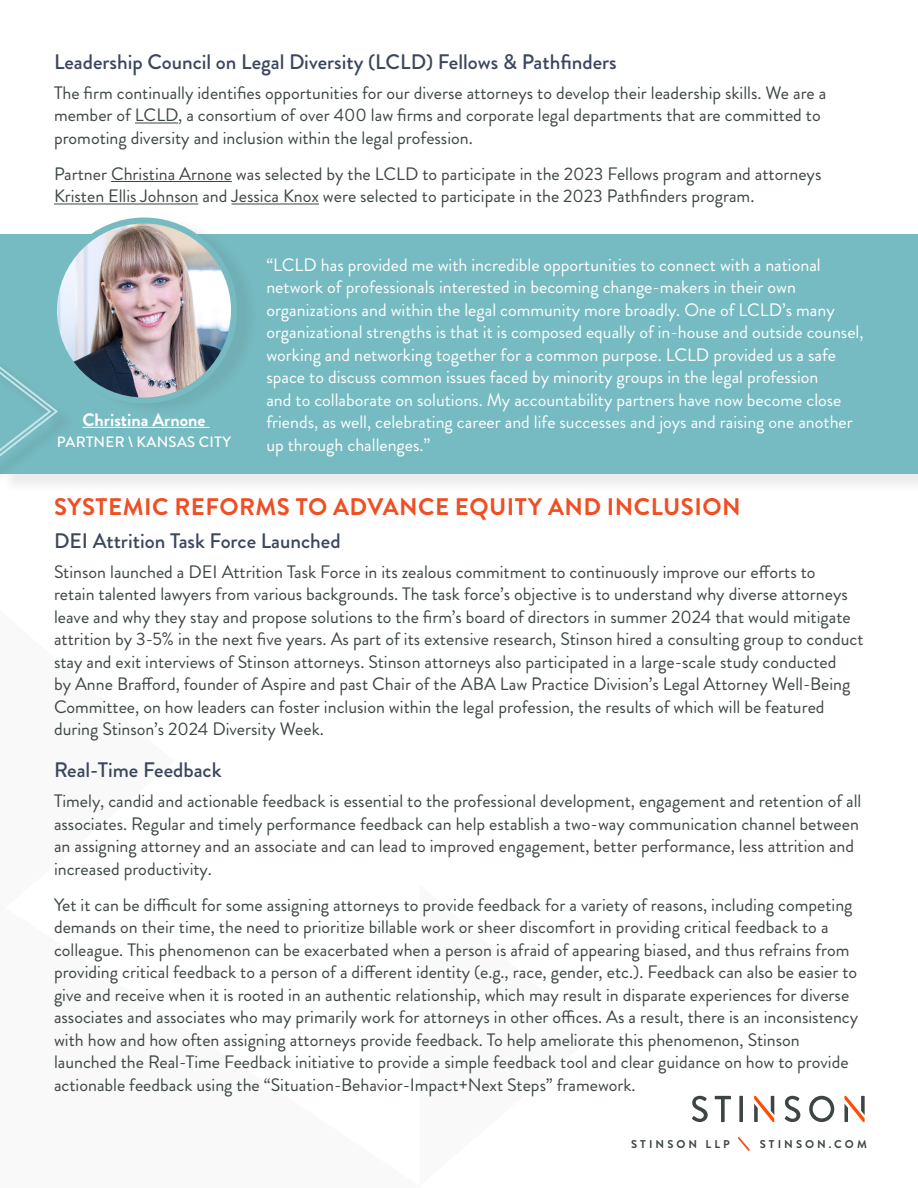
<style>
.page{position:relative;width:918px;height:1188px;background:#fff}
.page>*{position:absolute;margin:0;border:0;box-sizing:border-box;transform-origin:0 0}
.t1{font:700 24px "Brandon Grotesque";letter-spacing:.02em;color:#f04e23}
.t2{font:500 21px "Brandon Grotesque";color:#3c465f}
.t3{font:18px/22.5px "Brandon Grotesque";color:#3d4644}
.t4{font:18px/22.5px "Brandon Grotesque";color:#fff}
.t5{font:700 18px "Brandon Grotesque";color:#fff}
.t6{font:500 15px "Brandon Grotesque";letter-spacing:.02em;color:#fff}
.t7{font:700 11.25px "Brandon Grotesque";letter-spacing:.27em;color:#3d4644}
</style>
<div class="page">
<svg style="left:738px;top:1137px;width:11px;height:14px"></svg>
<svg style="left:754px;top:1096px;width:20px;height:26px"></svg>
<svg style="left:692px;top:1096px;width:16px;height:26px"></svg>
<svg style="left:715px;top:1096px;width:16px;height:26px"></svg>
<svg style="left:739px;top:1096px;width:4px;height:26px"></svg>
<svg style="left:785px;top:1096px;width:15px;height:26px"></svg>
<svg style="left:809px;top:1096px;width:25px;height:26px"></svg>
<svg style="left:844px;top:1096px;width:21px;height:26px"></svg>
<hr style="left:135px;top:123px;width:43px;height:1px;background:#3d4644">
<hr style="left:111px;top:181px;width:121px;height:1px;background:#3d4644">
<hr style="left:54px;top:204px;width:144px;height:1px;background:#3d4644">
<hr style="left:232px;top:204px;width:87px;height:1px;background:#3d4644">
<div style="left:2px;top:237px;width:916px;height:256px;background:#f1f1f1"></div>
<div style="left:0;top:235px;width:918px;height:239px;background:#76bbc1"></div>
<div style="left:57px;top:214px;width:202px;height:203px;background:#3d4644;opacity:.1"></div>
<img style="left:54px;top:220px;width:180px;height:180px;border-radius:90px">
<div style="left:51px;top:217px;width:186px;height:186px;border:6px solid #76bbc1;border-radius:50%"></div>
<hr style="left:82px;top:427px;width:128px;height:1px;background:#fff">
<div style="left:0;top:339px;width:75px;height:165px;background:#3d4644;opacity:.2"></div>
<svg style="left:0;top:334px;width:60px;height:155px"></svg>
<p class="t2" style="left:54px;top:47px;width:564px">Leadership Council on Legal Diversity (LCLD) Fellows &amp; Pathfinders</p>
<p class="t3" style="left:54px;top:82px;width:774px">The firm continually identifies opportunities for our diverse attorneys to develop their leadership skills. We are a member of LCLD, a consortium of over 400 law firms and corporate legal departments that are committed to promoting diversity and inclusion within the legal profession.</p>
<p class="t3" style="left:54px;top:163px;width:769px">Partner Christina Arnone was selected by the LCLD to participate in the 2023 Fellows program and attorneys<br>Kristen Ellis Johnson and Jessica Knox were selected to participate in the 2023 Pathfinders program.</p>
<p class="t5" style="left:82px;top:407px;width:125px">Christina Arnone</p>
<p class="t6" style="left:57px;top:431px;width:176px">PARTNER \ KANSAS CITY</p>
<p class="t4" style="left:266px;top:253px;width:599px">“LCLD has provided me with incredible opportunities to connect with a national network of professionals interested in becoming change-makers in their own organizations and within the legal community more broadly. One of LCLD’s many organizational strengths is that it is composed equally of in-house and outside counsel, working and networking together for a common purpose. LCLD provided us a safe space to discuss common issues faced by minority groups in the legal profession<br>and to collaborate on solutions. My accountability partners have now become close friends, as well, celebrating career and life successes and joys and raising one another up through challenges.”</p>
<p class="t1" style="left:54px;top:490px;width:688px">SYSTEMIC REFORMS TO ADVANCE EQUITY AND INCLUSION</p>
<p class="t2" style="left:54px;top:526px;width:288px">DEI Attrition Task Force Launched</p>
<p class="t3" style="left:54px;top:561px;width:811px">Stinson launched a DEI Attrition Task Force in its zealous commitment to continuously improve our efforts to<br>retain talented lawyers from various backgrounds. The task force’s objective is to understand why diverse attorneys leave and why they stay and propose solutions to the firm’s board of directors in summer 2024 that would mitigate attrition by 3-5% in the next five years. As part of its extensive research, Stinson hired a consulting group to conduct stay and exit interviews of Stinson attorneys. Stinson attorneys also participated in a large-scale study conducted<br>by Anne Brafford, founder of Aspire and past Chair of the ABA Law Practice Division’s Legal Attorney Well-Being Committee, on how leaders can foster inclusion within the legal profession, the results of which will be featured during Stinson’s 2024 Diversity Week.</p>
<p class="t2" style="left:54px;top:756px;width:169px">Real-Time Feedback</p>
<p class="t3" style="left:54px;top:790px;width:809px">Timely, candid and actionable feedback is essential to the professional development, engagement and retention of all associates. Regular and timely performance feedback can help establish a two-way communication channel between an assigning attorney and an associate and can lead to improved engagement, better performance, less attrition and increased productivity.</p>
<p class="t3" style="left:54px;top:894px;width:806px">Yet it can be difficult for some assigning attorneys to provide feedback for a variety of reasons, including competing demands on their time, the need to prioritize billable work or sheer discomfort in providing critical feedback to a colleague. This phenomenon can be exacerbated when a person is afraid of appearing biased, and thus refrains from providing critical feedback to a person of a different identity (e.g., race, gender, etc.). Feedback can also be easier to give and receive when it is rooted in an authentic relationship, which may result in disparate experiences for diverse associates and associates who may primarily work for attorneys in other offices. As a result, there is an inconsistency with how and how often assigning attorneys provide feedback. To help ameliorate this phenomenon, Stinson launched the Real-Time Feedback initiative to provide a simple feedback tool and clear guidance on how to provide actionable feedback using the “Situation-Behavior-Impact+Next Steps” framework.</p>
<p class="t7" style="left:631px;top:1136px;width:100px">STINSON LLP</p>
<p class="t7" style="left:760px;top:1136px;width:109px">STINSON.COM</p>
</div>
